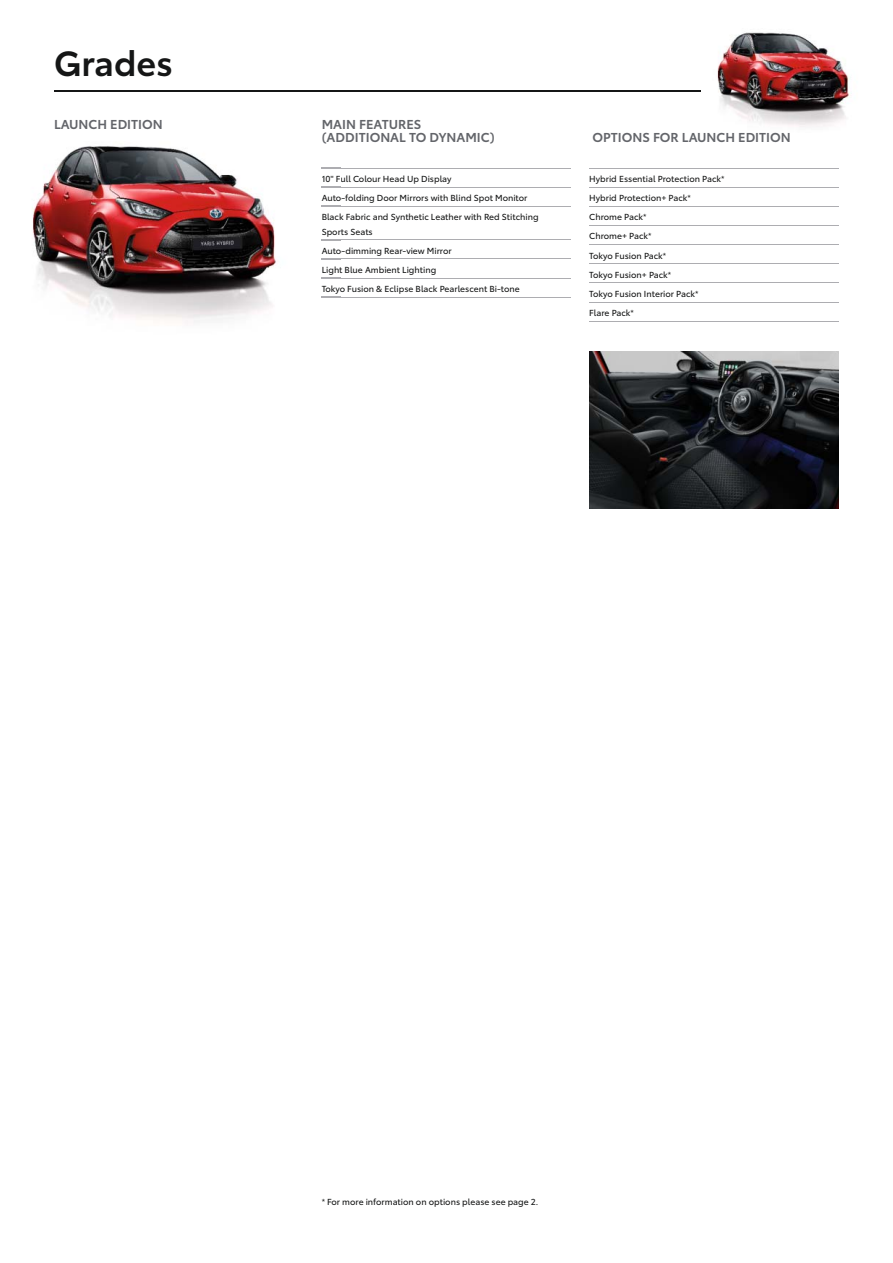
<style>
.page{position:relative;width:893px;height:1263px;background:#fff}
.page>*{position:absolute;margin:0;border:0;box-sizing:border-box;transform-origin:0 0}
.t1{font:600 34.5px "Toyota Type";color:#151616}
.t2{font:600 12.75px/13.5px "Toyota Type";color:#63656a}
.t3{font:8.7px/19.2px "Toyota Type";color:#151616}
.s1{font-style:inherit}
</style>
<div class="page">
<hr style="left:54px;top:90px;width:646px;height:2px;background:#151616">
<img style="left:700px;top:32px;width:149px;height:95px">
<hr style="left:322px;top:168px;width:249px;height:1px;background:#adadb1">
<hr style="left:322px;top:187px;width:249px;height:1px;background:#adadb1">
<hr style="left:322px;top:206px;width:249px;height:1px;background:#adadb1">
<hr style="left:322px;top:239px;width:249px;height:1px;background:#adadb1">
<hr style="left:322px;top:259px;width:249px;height:1px;background:#adadb1">
<hr style="left:322px;top:278px;width:249px;height:1px;background:#adadb1">
<hr style="left:322px;top:297px;width:249px;height:1px;background:#adadb1">
<hr style="left:589px;top:168px;width:250px;height:1px;background:#adadb1">
<hr style="left:589px;top:187px;width:250px;height:1px;background:#adadb1">
<hr style="left:589px;top:206px;width:250px;height:1px;background:#adadb1">
<hr style="left:589px;top:225px;width:250px;height:1px;background:#adadb1">
<hr style="left:589px;top:244px;width:250px;height:1px;background:#adadb1">
<hr style="left:589px;top:263px;width:250px;height:1px;background:#adadb1">
<hr style="left:589px;top:282px;width:250px;height:1px;background:#adadb1">
<hr style="left:589px;top:302px;width:250px;height:1px;background:#adadb1">
<hr style="left:589px;top:321px;width:250px;height:1px;background:#adadb1">
<img style="left:589px;top:351px;width:250px;height:157px">
<img style="left:32px;top:146px;width:308px;height:177px">
<svg style="left:322px;top:168px;width:18px;height:1px"></svg>
<svg style="left:322px;top:187px;width:18px;height:1px"></svg>
<svg style="left:322px;top:206px;width:18px;height:1px"></svg>
<svg style="left:322px;top:239px;width:18px;height:1px"></svg>
<svg style="left:322px;top:259px;width:18px;height:1px"></svg>
<svg style="left:322px;top:278px;width:18px;height:1px"></svg>
<svg style="left:322px;top:297px;width:18px;height:1px"></svg>
<img style="left:322px;top:176px;width:18px;height:8px">
<img style="left:322px;top:195px;width:18px;height:8px">
<img style="left:322px;top:214px;width:18px;height:8px">
<img style="left:322px;top:228px;width:18px;height:8px">
<img style="left:322px;top:247px;width:18px;height:9px">
<img style="left:322px;top:266px;width:18px;height:9px">
<img style="left:322px;top:286px;width:18px;height:8px">
<h1 class="t1" style="left:54px;top:50px;width:120px">Grades</h1>
<h2 class="t2" style="left:54px;top:118px;width:110px">LAUNCH EDITION</h2>
<h2 class="t2" style="left:322px;top:118px;width:174px">MAIN FEATURES (ADDITIONAL TO DYNAMIC)</h2>
<p class="t3" style="left:322px;top:170px;width:218px">10" Full Colour Head Up Display<br>Auto-folding Door Mirrors with Blind Spot Monitor<br>Black Fabric and Synthetic Leather with Red Stitching</p>
<p class="t3" style="left:322px;top:223px;width:200px">Sports Seats<br>Auto-dimming Rear-view Mirror<br>Light Blue Ambient Lighting<br>Tokyo Fusion &amp; Eclipse Black Pearlescent Bi-tone</p>
<h2 class="t2" style="left:592px;top:132px;width:200px">OPTIONS FOR LAUNCH EDITION</h2>
<p class="t3" style="left:589px;top:170px;width:137px">Hybrid Essential Protection Pack<span class="s1">*<br></span>Hybrid Protection+ Pack<span class="s1">*<br></span>Chrome Pack<span class="s1">*<br></span>Chrome+ Pack<span class="s1">*<br></span>Tokyo Fusion Pack<span class="s1">*<br></span>Tokyo Fusion+ Pack<span class="s1">*<br></span>Tokyo Fusion Interior Pack<span class="s1">*<br></span>Flare Pack<span class="s1">*</span></p>
<p class="t3" style="left:322px;top:1193px;width:218px"><span class="s1">*</span> For more information on options please see page 2.</p>
</div>
